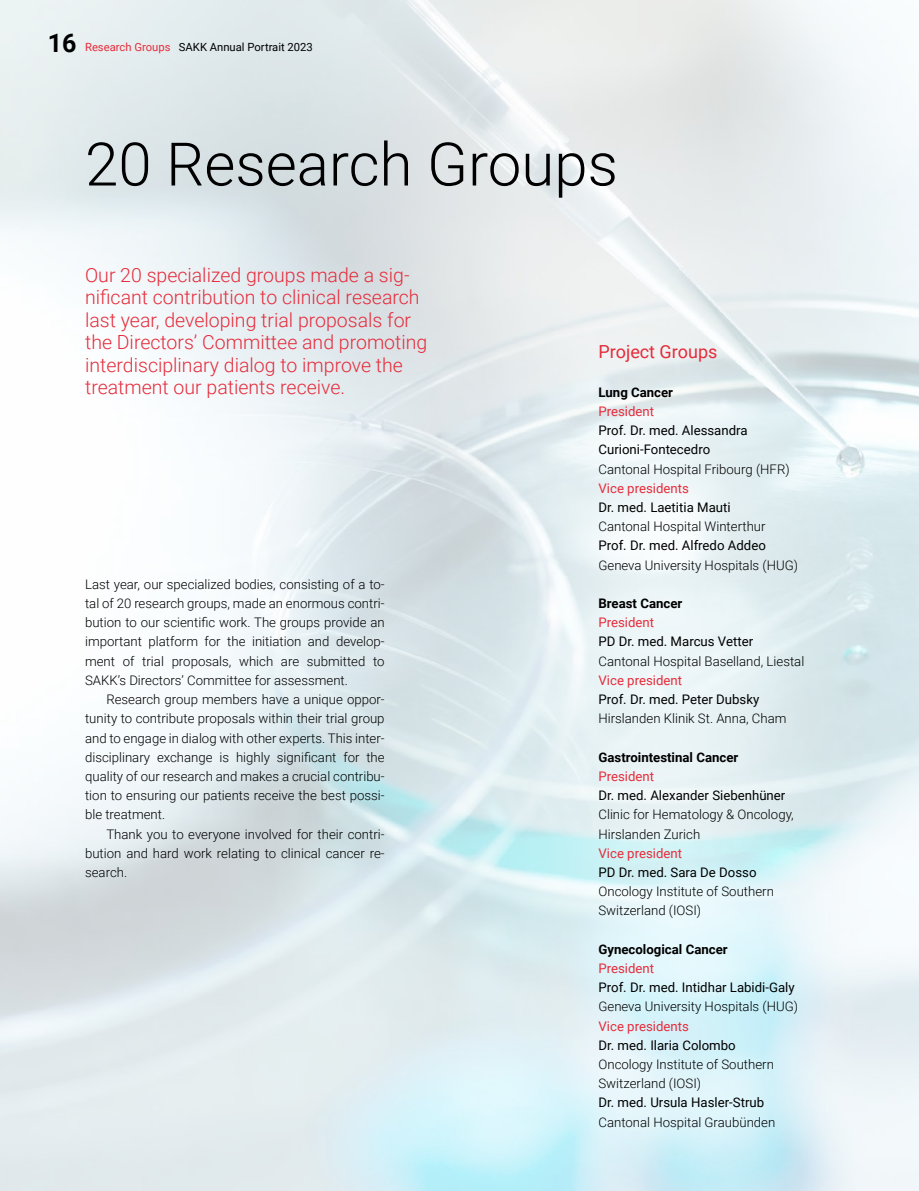
<style>
.page{position:relative;width:919px;height:1191px;background:#fff}
.page>*{position:absolute;margin:0;border:0;box-sizing:border-box;transform-origin:0 0}
.Haupttitel{font:300 60px "Roboto";color:#000}
.Grundtext{font:700 25.5px "Roboto";color:#000}
.Lead{font:300 19.5px/22.5px "Roboto";color:#e52c3b}
.Grundtext-2{font:18px "Roboto";color:#e52c3b}
.Grundtext-3{font:300 13.2px/19.2px "Roboto";color:#000}
.Grundtext-4{font:13.2px/19.2px "Roboto";color:#000}
.Grundtext-5{font:13.2px "Roboto";color:#e52c3b}
.Grundtext-6{font:700 13.2px "Roboto";color:#000}
.t1{font:11.25px "Roboto";color:#000}
.s1{color:#e52c3b}
</style>
<div class="page">
<div style="left:481px;top:229px;width:429px;height:962px;background:#fff;opacity:.75"></div>
<div style="left:886px;top:23px;width:32px;height:1168px;background:#fff;opacity:.75"></div>
<p class="Grundtext" style="left:48px;top:25px;width:30px">16</p>
<p class="t1" style="left:85px;top:39px;width:229px"><span class="s1">Research Groups</span> SAKK Annual Portrait 2023</p>
<p class="Haupttitel" style="left:85px;top:122px;width:534px">20 Research Groups</p>
<p class="Lead" style="left:85px;top:263px;width:344px">Our 20 specialized groups made a sig&shy;nificant contribution to clinical research last year, developing trial proposals for the Directors’ Committee and promoting interdisciplinary dialog to improve the treatment our patients receive.</p>
<p class="Grundtext-3" style="left:85px;top:574px;width:301px;text-align:justify">Last year, our specialized bodies, consisting of a to&shy;tal of 20 research groups, made an enormous contri&shy;bution to our scientific work. The groups provide an important platform for the initiation and develop&shy;ment of trial proposals, which are submitted to SAKK’s Directors’ Committee for assessment.</p>
<p class="Grundtext-3" style="left:85px;top:689px;width:301px;text-align:justify;text-indent:21px">Research group members have a unique oppor&shy;tunity to contribute proposals within their trial group and to engage in dialog with other experts. This inter&shy;disciplinary exchange is highly significant for the quality of our research and makes a crucial contribu&shy;tion to ensuring our patients receive the best possi&shy;ble treatment.</p>
<p class="Grundtext-3" style="left:85px;top:823px;width:301px;text-align:justify;text-indent:21px">Thank you to everyone involved for their contri&shy;bution and hard work relating to clinical cancer re&shy;search.</p>
<p class="Grundtext-2" style="left:598px;top:339px;width:120px">Project Groups</p>
<p class="Grundtext-6" style="left:598px;top:383px;width:76px">Lung Cancer</p>
<p class="Grundtext-5" style="left:598px;top:402px;width:57px">President</p>
<p class="Grundtext-4" style="left:598px;top:420px;width:151px">Prof. Dr. med. Alessandra<br>Curioni-Fontecedro</p>
<p class="Grundtext-3" style="left:598px;top:459px;width:193px">Cantonal Hospital Fribourg (HFR)</p>
<p class="Grundtext-5" style="left:598px;top:479px;width:92px">Vice presidents</p>
<p class="Grundtext-4" style="left:598px;top:497px;width:134px">Dr. med. Laetitia Mauti</p>
<p class="Grundtext-3" style="left:598px;top:516px;width:169px">Cantonal Hospital Winterthur</p>
<p class="Grundtext-4" style="left:598px;top:535px;width:169px">Prof. Dr. med. Alfredo Addeo</p>
<p class="Grundtext-3" style="left:598px;top:555px;width:201px">Geneva University Hospitals (HUG)</p>
<p class="Grundtext-6" style="left:598px;top:594px;width:85px">Breast Cancer</p>
<p class="Grundtext-5" style="left:598px;top:613px;width:57px">President</p>
<p class="Grundtext-4" style="left:598px;top:631px;width:156px">PD Dr. med. Marcus Vetter</p>
<p class="Grundtext-3" style="left:598px;top:651px;width:207px">Cantonal Hospital Baselland, Liestal</p>
<p class="Grundtext-5" style="left:598px;top:671px;width:85px">Vice president</p>
<p class="Grundtext-4" style="left:598px;top:689px;width:162px">Prof. Dr. med. Peter Dubsky</p>
<p class="Grundtext-3" style="left:598px;top:708px;width:189px">Hirslanden Klinik St. Anna, Cham</p>
<p class="Grundtext-6" style="left:598px;top:747px;width:141px">Gastrointestinal Cancer</p>
<p class="Grundtext-5" style="left:598px;top:767px;width:57px">President</p>
<p class="Grundtext-4" style="left:598px;top:785px;width:188px">Dr. med. Alexander Siebenhüner</p>
<p class="Grundtext-3" style="left:598px;top:804px;width:197px">Clinic for Hematology &amp; Oncology,<br>Hirslanden Zurich</p>
<p class="Grundtext-5" style="left:598px;top:843px;width:85px">Vice president</p>
<p class="Grundtext-4" style="left:598px;top:862px;width:160px">PD Dr. med. Sara De Dosso</p>
<p class="Grundtext-3" style="left:598px;top:881px;width:177px">Oncology Institute of Southern<br>Switzerland (IOSI)</p>
<p class="Grundtext-6" style="left:598px;top:939px;width:131px">Gynecological Cancer</p>
<p class="Grundtext-5" style="left:598px;top:959px;width:57px">President</p>
<p class="Grundtext-4" style="left:598px;top:977px;width:198px">Prof. Dr. med. Intidhar Labidi-Galy</p>
<p class="Grundtext-3" style="left:598px;top:996px;width:201px">Geneva University Hospitals (HUG)</p>
<p class="Grundtext-5" style="left:598px;top:1016px;width:92px">Vice presidents</p>
<p class="Grundtext-4" style="left:598px;top:1035px;width:139px">Dr. med. Ilaria Colombo</p>
<p class="Grundtext-3" style="left:598px;top:1054px;width:177px">Oncology Institute of Southern<br>Switzerland (IOSI)</p>
<p class="Grundtext-4" style="left:598px;top:1092px;width:167px">Dr. med. Ursula Hasler-Strub</p>
<p class="Grundtext-3" style="left:598px;top:1111px;width:178px">Cantonal Hospital Graubünden</p>
</div>
